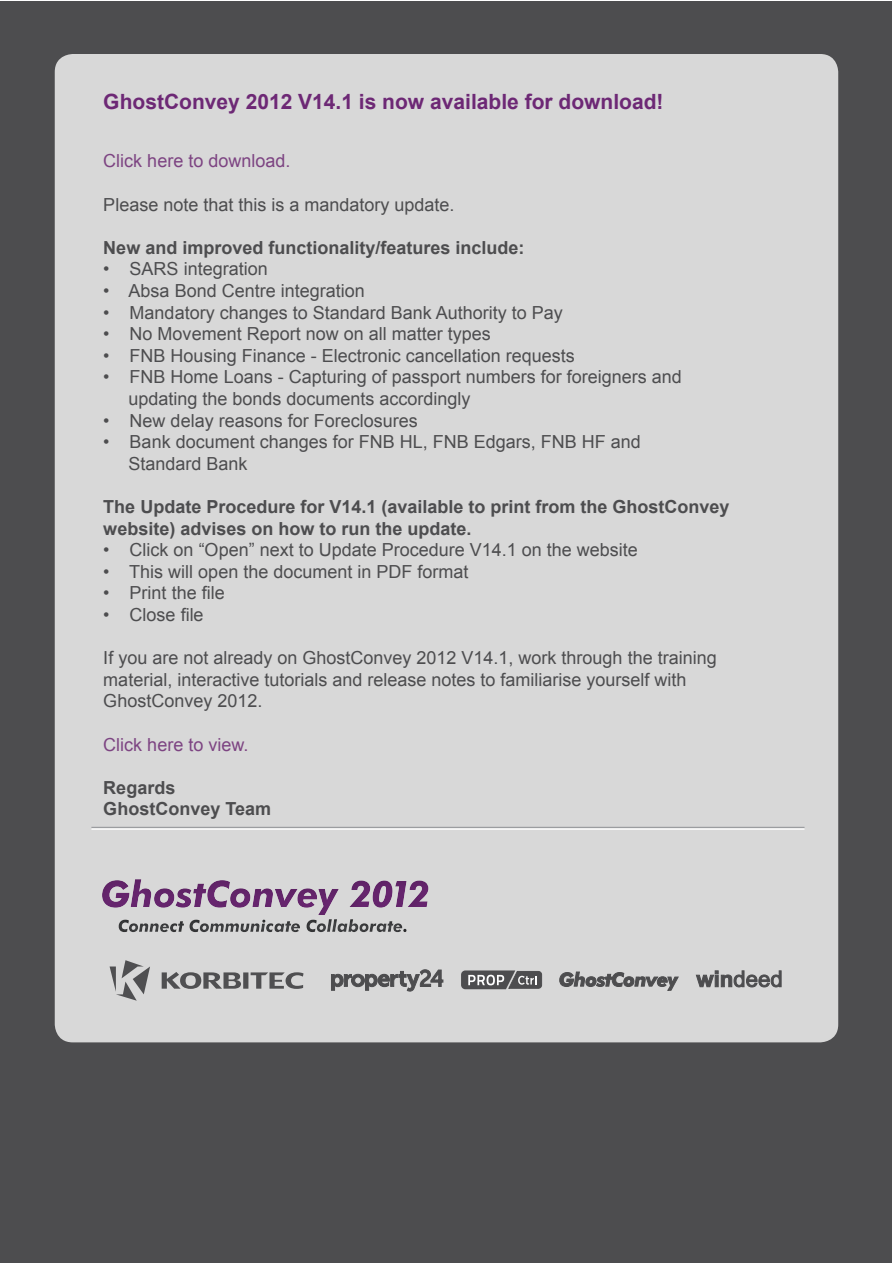
<style>
.page{position:relative;width:893px;height:1263px;background:#fff}
.page>*{position:absolute;margin:0;border:0;box-sizing:border-box;transform-origin:0 0}
.t1{font:700 21px "Arial";color:#6d2875}
.t2{font:18px/21.6px "Arial";color:#4d4d4f}
.t3{font:700 18px/21.6px "Arial";color:#4d4d4f}
.t4{font:18px "Arial";color:#7d4482}
</style>
<div class="page">
<div style="left:1px;top:1px;width:891px;height:1261px;background:#4d4d4f"></div>
<div style="left:55px;top:54px;width:783px;height:988px;background:#d8d8d8;border-radius:18px"></div>
<svg style="left:102px;top:879px;width:326px;height:30px"></svg>
<div style="left:105px;top:909px;width:314px;height:25px;background:#000;opacity:.75"></div>
<hr style="left:91px;top:827px;width:713px;height:1px;background:#9b9da0">
<hr style="left:91px;top:828px;width:713px;height:2px;background:#fff">
<svg style="left:696px;top:970px;width:85px;height:17px"></svg>
<svg style="left:559px;top:972px;width:120px;height:19px"></svg>
<svg style="left:461px;top:970px;width:81px;height:19px;background:#727273"></svg>
<svg style="left:331px;top:969px;width:112px;height:23px"></svg>
<svg style="left:110px;top:960px;width:194px;height:41px"></svg>
<p class="t1" style="left:103px;top:88px;width:562px">GhostConvey 2012 V14.1 is now available for download!</p>
<p class="t4" style="left:103px;top:149px;width:189px">Click here to download.</p>
<p class="t2" style="left:103px;top:194px;width:353px">Please note that this is a mandatory update.</p>
<p class="t3" style="left:103px;top:237px;width:423px">New and improved functionality/features include:</p>
<p class="t2" style="left:103px;top:258px;width:166px">• SARS integration</p>
<p class="t2" style="left:103px;top:280px;width:263px">• Absa Bond Centre integration</p>
<p class="t2" style="left:103px;top:302px;width:461px">• Mandatory changes to Standard Bank Authority to Pay</p>
<p class="t2" style="left:103px;top:323px;width:389px">• No Movement Report now on all matter types</p>
<p class="t2" style="left:103px;top:345px;width:473px">• FNB Housing Finance - Electronic cancellation requests</p>
<p class="t2" style="left:128px;top:366px;width:555px;text-indent:-25px">• FNB Home Loans - Capturing of passport numbers for foreigners and updating the bonds documents accordingly</p>
<p class="t2" style="left:103px;top:410px;width:316px">• New delay reasons for Foreclosures</p>
<p class="t2" style="left:128px;top:431px;width:514px;text-indent:-25px">• Bank document changes for FNB HL, FNB Edgars, FNB HF and<br>Standard Bank</p>
<p class="t3" style="left:103px;top:496px;width:628px">The Update Procedure for V14.1 (available to print from the GhostConvey website) advises on how to run the update.</p>
<p class="t2" style="left:103px;top:539px;width:536px">• Click on “Open” next to Update Procedure V14.1 on the website</p>
<p class="t2" style="left:103px;top:561px;width:367px">• This will open the document in PDF format</p>
<p class="t2" style="left:103px;top:582px;width:123px">• Print the file</p>
<p class="t2" style="left:103px;top:604px;width:102px">• Close file</p>
<p class="t2" style="left:103px;top:647px;width:615px">If you are not already on GhostConvey 2012 V14.1, work through the training material, interactive tutorials and release notes to familiarise yourself with<br>GhostConvey 2012.</p>
<p class="t4" style="left:103px;top:732px;width:147px">Click here to view.</p>
<p class="t3" style="left:103px;top:777px;width:169px">Regards<br>GhostConvey Team</p>
</div>
